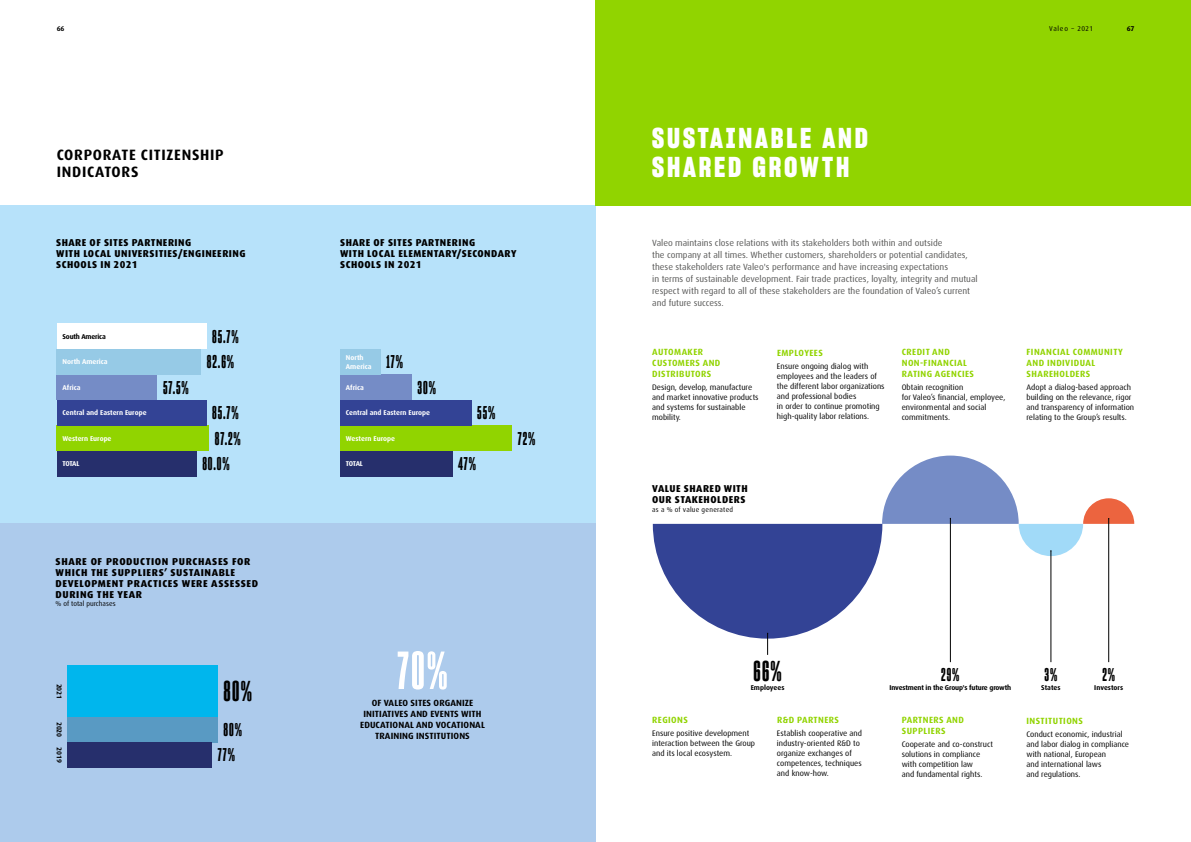
<style>
.page{position:relative;width:1191px;height:842px;background:#fff}
.page>*{position:absolute;margin:0;border:0;box-sizing:border-box;transform-origin:0 0}
.t1{font:52px "Sharp Grotesk Bold 10";color:#fff}
.t2{font:28px/28.5px "Sharp Grotesk Bold 15";letter-spacing:.1em;color:#fff}
.t3{font:28px "Sharp Grotesk Bold 10";color:#000}
.t4{font:18px/25.3px "Sharp Grotesk Bold 10";letter-spacing:.05em;color:#000;text-align:center}
.t5{font:700 15px/17px "Dax OT";letter-spacing:.05em;color:#000}
.t6{font:800 10px/11px "Dax OT";letter-spacing:.05em;color:#000}
.t7{font:9px/12px "Dax OT";color:#575756}
.t8{font:700 9px/11px "Dax OT";letter-spacing:.05em;color:#91d400}
.t9{font:700 9px/11px "Dax OT";letter-spacing:.01em;color:#000;text-align:center}
.t10{font:8px/10px "Dax OT";color:#000}
.t11{font:700 7px/8.5px "Dax OT";color:#fff}
.t12{font:700 7px "Dax OT";letter-spacing:-.02em;color:#000}
.t13{font:7px "Dax OT";letter-spacing:.035em;color:#000}
.t14{font:700 7px "Dax OT";color:#000}
.t15{font:7px "Dax OT";color:#000}
.t16{font:7px "Dax OT";letter-spacing:.1em;color:#000}
</style>
<div class="page">
<div style="left:0;top:206px;width:595px;height:318px;background:#b7e2fa"></div>
<div style="left:0;top:524px;width:595px;height:318px;background:#adcbec"></div>
<div style="left:595px;top:0;width:596px;height:206px;background:#91d400"></div>
<hr style="left:950px;top:518px;width:1px;height:144px;background:#000">
<hr style="left:1108px;top:519px;width:1px;height:143px;background:#000">
<hr style="left:1050px;top:551px;width:1px;height:111px;background:#000">
<svg style="left:653px;top:456px;width:481px;height:199px"></svg>
<div style="left:57px;top:451px;width:139px;height:26px;background:#262f6c"></div>
<div style="left:340px;top:451px;width:112px;height:26px;background:#262f6c"></div>
<div style="left:57px;top:426px;width:152px;height:25px;background:#91d400"></div>
<div style="left:340px;top:426px;width:172px;height:25px;background:#91d400"></div>
<div style="left:57px;top:400px;width:149px;height:26px;background:#334395"></div>
<div style="left:340px;top:400px;width:131px;height:26px;background:#334395"></div>
<div style="left:57px;top:375px;width:100px;height:25px;background:#758cc6"></div>
<div style="left:340px;top:375px;width:72px;height:25px;background:#758cc6"></div>
<div style="left:57px;top:349px;width:144px;height:26px;background:#96cae6"></div>
<div style="left:340px;top:349px;width:41px;height:26px;background:#96cae6"></div>
<div style="left:57px;top:324px;width:149px;height:25px;background:#fff"></div>
<div style="left:67px;top:666px;width:151px;height:51px;background:#00b6ed"></div>
<div style="left:67px;top:717px;width:151px;height:25px;background:#599ac3"></div>
<div style="left:67px;top:742px;width:145px;height:26px;background:#262f6c"></div>
<p class="t12" style="left:57px;top:24px;width:9px">66</p>
<p class="t16" style="left:1049px;top:24px;width:45px">Valeo – 2021</p>
<p class="t12" style="left:1127px;top:24px;width:9px">67</p>
<h3 class="t5" style="left:57px;top:146px;width:168px">CORPORATE CITIZENSHIP<br>INDICATORS</h3>
<p class="t6" style="left:56px;top:238px;width:191px">SHARE OF SITES PARTNERING<br>WITH LOCAL UNIVERSITIES/ENGINEERING<br>SCHOOLS IN 2021</p>
<p class="t6" style="left:340px;top:238px;width:178px">SHARE OF SITES PARTNERING<br>WITH LOCAL ELEMENTARY/SECONDARY<br>SCHOOLS IN 2021</p>
<p class="t12" style="left:63px;top:332px;width:45px">South America</p>
<h3 class="t4" style="left:212px;top:323px;width:28px">85.7%</h3>
<p class="t11" style="left:63px;top:358px;width:47px">North America</p>
<p class="t11" style="left:346px;top:353px;width:27px">North<br>America</p>
<h3 class="t4" style="left:207px;top:349px;width:29px">82.6%</h3>
<h3 class="t4" style="left:386px;top:349px;width:18px">17%</h3>
<h3 class="t4" style="left:163px;top:374px;width:27px">57.5%</h3>
<h3 class="t4" style="left:417px;top:374px;width:20px">30%</h3>
<h3 class="t4" style="left:212px;top:400px;width:28px">85.7%</h3>
<h3 class="t4" style="left:477px;top:400px;width:20px">55%</h3>
<h3 class="t4" style="left:215px;top:425px;width:27px">87.2%</h3>
<h3 class="t4" style="left:518px;top:425px;width:19px">72%</h3>
<h3 class="t4" style="left:202px;top:451px;width:29px">80.0%</h3>
<h3 class="t4" style="left:458px;top:451px;width:19px">47%</h3>
<p class="t11" style="left:63px;top:383px;width:20px">Africa</p>
<p class="t11" style="left:346px;top:383px;width:20px">Africa</p>
<p class="t11" style="left:63px;top:409px;width:85px">Central and Eastern Europe</p>
<p class="t11" style="left:346px;top:409px;width:85px">Central and Eastern Europe</p>
<p class="t11" style="left:63px;top:434px;width:50px">Western Europe</p>
<p class="t11" style="left:346px;top:434px;width:50px">Western Europe</p>
<p class="t11" style="left:63px;top:460px;width:18px">TOTAL</p>
<p class="t11" style="left:346px;top:460px;width:18px">TOTAL</p>
<p class="t6" style="left:56px;top:556px;width:204px">SHARE OF PRODUCTION PURCHASES FOR<br>WHICH THE SUPPLIERS’ SUSTAINABLE<br>DEVELOPMENT PRACTICES WERE ASSESSED<br>DURING THE YEAR</p>
<p class="t15" style="left:56px;top:599px;width:62px">% of total purchases</p>
<p class="t12" style="left:64px;top:684px;width:17px;rotate:90deg">2021</p>
<p class="t12" style="left:64px;top:722px;width:17px;rotate:90deg">2020</p>
<p class="t12" style="left:64px;top:747px;width:17px;rotate:90deg">2019</p>
<h2 class="t3" style="left:224px;top:674px;width:30px">80%</h2>
<h3 class="t4" style="left:218px;top:717px;width:25px">80%<br>77%</h3>
<h1 class="t1" style="left:397px;top:639px;width:52px">70%</h1>
<p class="t9" style="left:360px;top:697px;width:126px">OF VALEO SITES ORGANIZE<br>INITIATIVES AND EVENTS WITH<br>EDUCATIONAL AND VOCATIONAL<br>TRAINING INSTITUTIONS</p>
<h2 class="t2" style="left:652px;top:123px;width:217px">SUSTAINABLE AND<br>SHARED GROWTH</h2>
<p class="t7" style="left:652px;top:237px;width:327px">Valeo maintains close relations with its stakeholders both within and outside<br>the company at all times. Whether customers, shareholders or potential candidates, these stakeholders rate Valeo's performance and have increasing expectations<br>in terms of sustainable development. Fair trade practices, loyalty, integrity and mutual respect with regard to all of these stakeholders are the foundation of Valeo’s current and future success.</p>
<p class="t8" style="left:652px;top:347px;width:70px">AUTOMAKER<br>CUSTOMERS AND<br>DISTRIBUTORS</p>
<p class="t10" style="left:652px;top:382px;width:108px">Design, develop, manufacture and market innovative products and systems for sustainable mobility.</p>
<p class="t8" style="left:777px;top:347px;width:47px">EMPLOYEES</p>
<p class="t10" style="left:777px;top:361px;width:109px">Ensure ongoing dialog with employees and the leaders of the different labor organizations and professional bodies<br>in order to continue promoting high-quality labor relations.</p>
<p class="t8" style="left:901px;top:347px;width:74px">CREDIT AND<br>NON-FINANCIAL<br>RATING AGENCIES</p>
<p class="t10" style="left:901px;top:382px;width:105px">Obtain recognition<br>for Valeo’s financial, employee, environmental and social commitments.</p>
<p class="t8" style="left:1026px;top:347px;width:98px">FINANCIAL COMMUNITY<br>AND INDIVIDUAL<br>SHAREHOLDERS</p>
<p class="t10" style="left:1026px;top:382px;width:109px">Adopt a dialog-based approach building on the relevance, rigor and transparency of information relating to the Group’s results.</p>
<p class="t6" style="left:652px;top:483px;width:97px">VALUE SHARED WITH<br>OUR STAKEHOLDERS</p>
<p class="t13" style="left:652px;top:505px;width:82px">as a % of value generated</p>
<h2 class="t3" style="left:753px;top:654px;width:30px">66%</h2>
<p class="t14" style="left:750px;top:683px;width:35px">Employees</p>
<p class="t8" style="left:652px;top:714px;width:37px">REGIONS</p>
<p class="t10" style="left:652px;top:728px;width:104px">Ensure positive development interaction between the Group and its local ecosystem.</p>
<p class="t8" style="left:777px;top:714px;width:64px">R&amp;D PARTNERS</p>
<p class="t10" style="left:777px;top:728px;width:87px">Establish cooperative and industry-oriented R&amp;D to organize exchanges of competences, techniques and know-how.</p>
<h3 class="t4" style="left:941px;top:661px;width:20px">29%</h3>
<p class="t12" style="left:889px;top:683px;width:123px">Investment in the Group's future growth</p>
<p class="t8" style="left:901px;top:714px;width:64px">PARTNERS AND<br>SUPPLIERS</p>
<p class="t10" style="left:901px;top:739px;width:93px">Cooperate and co-construct solutions in compliance with competition law<br>and fundamental rights.</p>
<h3 class="t4" style="left:1044px;top:661px;width:14px">3%</h3>
<p class="t12" style="left:1041px;top:683px;width:21px">States</p>
<h3 class="t4" style="left:1102px;top:661px;width:14px">2%</h3>
<p class="t14" style="left:1094px;top:683px;width:30px">Investors</p>
<p class="t8" style="left:1026px;top:715px;width:58px">INSTITUTIONS</p>
<p class="t10" style="left:1026px;top:729px;width:104px">Conduct economic, industrial and labor dialog in compliance with national, European<br>and international laws<br>and regulations.</p>
</div>
